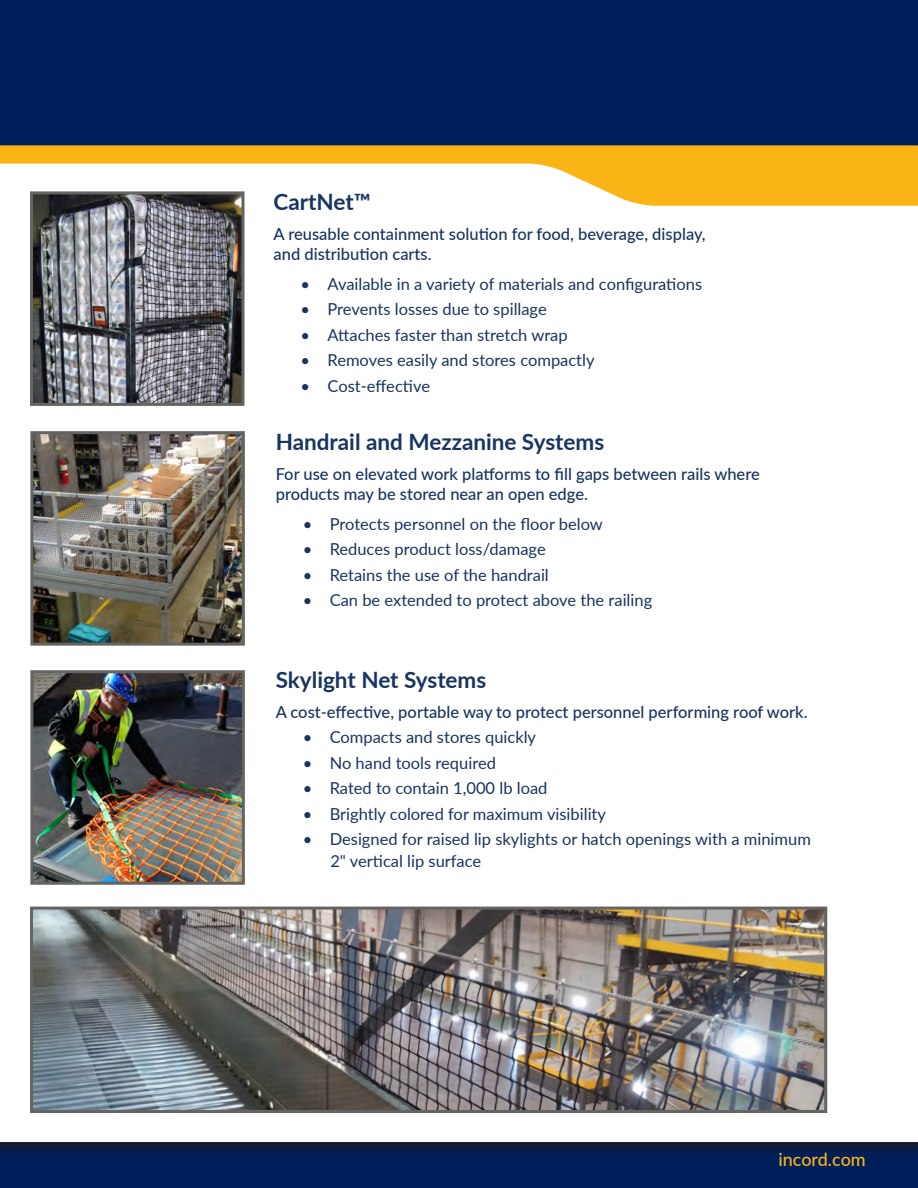
<style>
.page{position:relative;width:918px;height:1188px;background:#fff}
.page>*{position:absolute;margin:0;border:0;box-sizing:border-box;transform-origin:0 0}
.t1{font:700 22.5px "Lato";color:#183460}
.t2{font:500 18px "Lato";color:#fbb416}
.t3{font:16.5px/21.6px "Lato";color:#183460}
.t4{font:500 16.5px/19.8px "Lato";color:#183460}
</style>
<div class="page">
<div style="left:0;top:0;width:918px;height:179px;background:#001e59"></div>
<svg style="left:0;top:1135px;width:918px;height:53px;background:#031e52"></svg>
<div style="left:0;top:157px;width:918px;height:985px;background:#fff"></div>
<svg style="left:0;top:145px;width:918px;height:61px;fill:#fbb416"></svg>
<img style="left:34px;top:674px;width:207px;height:207px">
<div style="left:30px;top:670px;width:215px;height:215px;border:3px solid #646461"></div>
<img style="left:34px;top:435px;width:207px;height:207px">
<div style="left:30px;top:431px;width:215px;height:215px;border:3px solid #646461"></div>
<img style="left:34px;top:195px;width:206px;height:207px">
<div style="left:30px;top:191px;width:214px;height:215px;border:3px solid #646461"></div>
<img style="left:34px;top:911px;width:789px;height:198px">
<div style="left:30px;top:907px;width:797px;height:206px;border:3px solid #646461"></div>
<p class="t1" style="left:274px;top:186px;width:99px">CartNet™</p>
<p class="t4" style="left:274px;top:224px;width:434px">A reusable containment solution for food, beverage, display, and distribution carts.</p>
<p class="t3" style="left:301px;top:272px;width:403px">• Available in a variety of materials and configurations</p>
<p class="t3" style="left:301px;top:298px;width:248px">• Prevents losses due to spillage</p>
<p class="t3" style="left:301px;top:323px;width:269px">• Attaches faster than stretch wrap</p>
<p class="t3" style="left:301px;top:349px;width:296px">• Removes easily and stores compactly</p>
<p class="t3" style="left:301px;top:374px;width:131px">• Cost-effective</p>
<p class="t1" style="left:276px;top:425px;width:330px">Handrail and Mezzanine Systems</p>
<p class="t4" style="left:276px;top:463px;width:486px">For use on elevated work platforms to fill gaps between rails where products may be stored near an open edge.</p>
<p class="t3" style="left:303px;top:512px;width:302px">• Protects personnel on the floor below</p>
<p class="t3" style="left:303px;top:538px;width:245px">• Reduces product loss/damage</p>
<p class="t3" style="left:303px;top:563px;width:248px">• Retains the use of the handrail</p>
<p class="t3" style="left:303px;top:589px;width:351px">• Can be extended to protect above the railing</p>
<p class="t1" style="left:276px;top:663px;width:212px">Skylight Net Systems</p>
<p class="t4" style="left:276px;top:701px;width:533px">A cost-effective, portable way to protect personnel performing roof work.</p>
<p class="t3" style="left:303px;top:726px;width:235px">• Compacts and stores quickly</p>
<p class="t3" style="left:303px;top:751px;width:195px">• No hand tools required</p>
<p class="t3" style="left:303px;top:777px;width:246px">• Rated to contain 1,000 lb load</p>
<p class="t3" style="left:303px;top:802px;width:305px">• Brightly colored for maximum visibility</p>
<p class="t3" style="left:330px;top:828px;width:482px;text-indent:-28px">• Designed for raised lip skylights or hatch openings with a minimum<br>2" vertical lip surface</p>
<p class="t2" style="left:778px;top:1147px;width:89px">incord.com</p>
</div>
